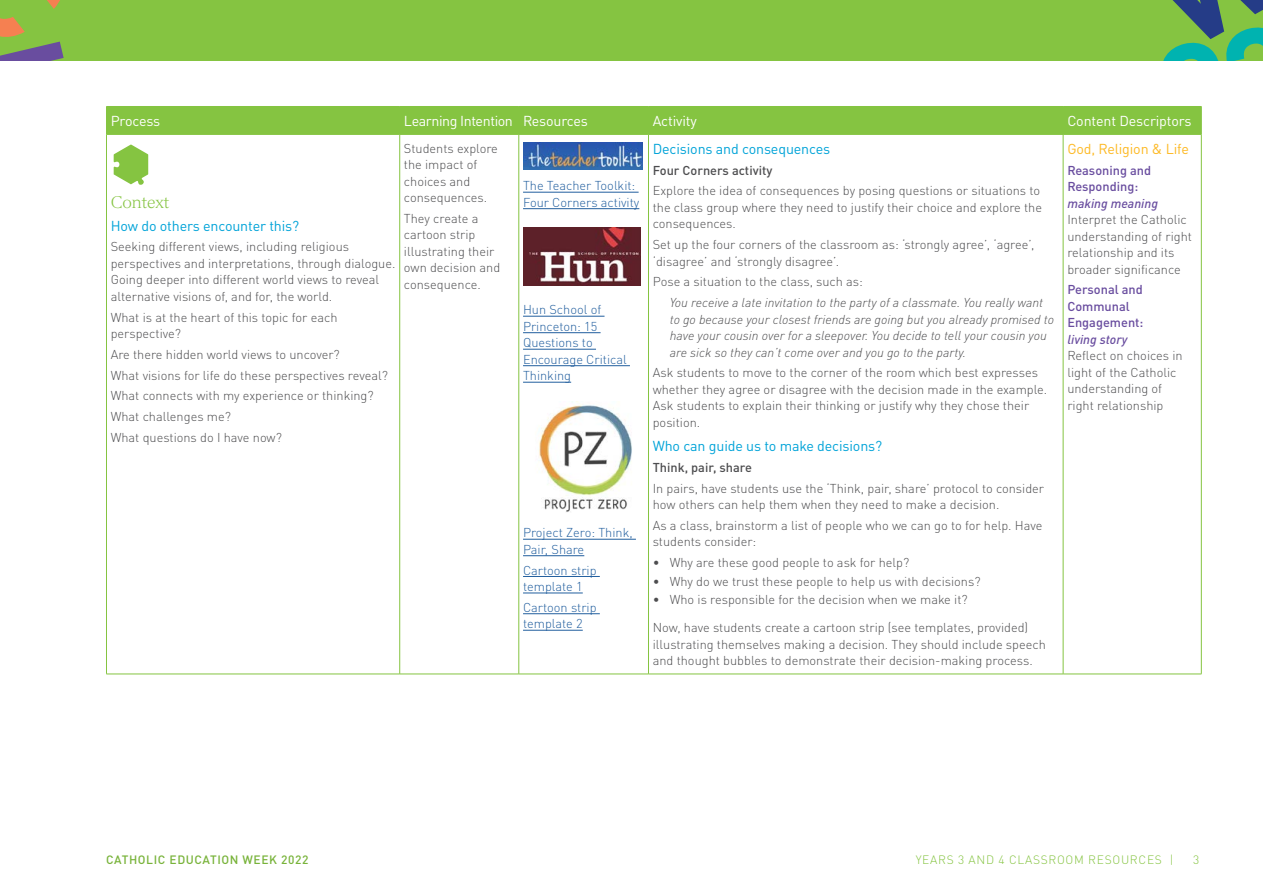
<style>
.page{position:relative;width:1263px;height:893px;background:#fff}
.page>*{position:absolute;margin:0;border:0;box-sizing:border-box;transform-origin:0 0}
.Heading_3{font:300 16.5px "Versailles";letter-spacing:-.01em;color:#85c441}
.Heading_4{font:14.25px "DINOT";letter-spacing:-.01em;color:#00a3d8}
.Heading_4-2{font:14.25px "DINOT";letter-spacing:-.01em;color:#fff}
.Heading_4-3{font:14.25px "DINOT";letter-spacing:-.03em;color:#fff}
.Heading_4-4{font:14.25px "DINOT";letter-spacing:-.01em;color:#fdb924}
.Table_text{font:300 12.75px/16.5px "DINOT";color:#4d4d4f}
.Table_text-2{font:italic 300 12.75px/16.5px "DINOT";color:#4d4d4f}
.Table_text-3{font:300 12.75px/16.5px "DINOT";color:#215e9e}
.Table_text-4{font:500 12.75px "DINOT";color:#4d4d4f}
.t1{font:300 12px "DINOT";letter-spacing:.06em;color:#85c441}
.t2{font:500 12px "DINOT";letter-spacing:.05em;color:#78b33a}
.s1{font-weight:500;color:#694d9f}
.s2{font-weight:500;font-style:italic;color:#694d9f}
</style>
<div class="page">
<div style="left:0;top:0;width:1263px;height:60px;background:#85c441"></div>
<svg style="left:0;top:0;width:64px;height:60px"></svg>
<svg style="left:1163px;top:0;width:100px;height:60px"></svg>
<hr style="left:106px;top:135px;width:1px;height:539px;background:#85c441">
<hr style="left:399px;top:135px;width:1px;height:539px;background:#85c441">
<hr style="left:518px;top:135px;width:1px;height:539px;background:#85c441">
<hr style="left:648px;top:135px;width:1px;height:539px;background:#85c441">
<hr style="left:1063px;top:135px;width:1px;height:539px;background:#85c441">
<hr style="left:1201px;top:135px;width:1px;height:539px;background:#85c441">
<div style="left:106px;top:106px;width:1096px;height:28px;background:#85c441"></div>
<hr style="left:106px;top:134px;width:294px;height:1px;background:#85c441">
<hr style="left:400px;top:134px;width:119px;height:1px;background:#85c441">
<hr style="left:519px;top:134px;width:129px;height:1px;background:#85c441">
<hr style="left:648px;top:134px;width:415px;height:1px;background:#85c441">
<hr style="left:1063px;top:134px;width:138px;height:1px;background:#85c441">
<hr style="left:106px;top:674px;width:294px;height:1px;background:#85c441">
<hr style="left:400px;top:674px;width:119px;height:1px;background:#85c441">
<hr style="left:519px;top:674px;width:129px;height:1px;background:#85c441">
<hr style="left:648px;top:674px;width:415px;height:1px;background:#85c441">
<hr style="left:1063px;top:674px;width:138px;height:1px;background:#85c441">
<svg style="left:114px;top:145px;width:34px;height:40px"></svg>
<hr style="left:523px;top:192px;width:116px;height:1px;background:#215e9e">
<hr style="left:523px;top:208px;width:116px;height:1px;background:#215e9e">
<hr style="left:523px;top:316px;width:81px;height:1px;background:#215e9e">
<hr style="left:523px;top:332px;width:78px;height:1px;background:#215e9e">
<hr style="left:523px;top:349px;width:73px;height:1px;background:#215e9e">
<hr style="left:523px;top:365px;width:107px;height:1px;background:#215e9e">
<hr style="left:523px;top:382px;width:48px;height:1px;background:#215e9e">
<hr style="left:523px;top:539px;width:113px;height:1px;background:#215e9e">
<hr style="left:523px;top:555px;width:61px;height:1px;background:#215e9e">
<hr style="left:523px;top:576px;width:77px;height:1px;background:#215e9e">
<hr style="left:523px;top:593px;width:60px;height:1px;background:#215e9e">
<hr style="left:523px;top:613px;width:77px;height:1px;background:#215e9e">
<hr style="left:523px;top:630px;width:60px;height:1px;background:#215e9e">
<img style="left:523px;top:143px;width:119px;height:27px">
<img style="left:523px;top:228px;width:117px;height:58px">
<img style="left:539px;top:401px;width:93px;height:111px">
<p class="Heading_4-2" style="left:111px;top:112px;width:51px">Process</p>
<p class="Heading_4-3" style="left:404px;top:112px;width:110px">Learning Intention</p>
<p class="Heading_4-2" style="left:523px;top:112px;width:66px">Resources</p>
<p class="Heading_4-2" style="left:653px;top:112px;width:46px">Activity</p>
<p class="Heading_4-2" style="left:1067px;top:112px;width:126px">Content Descriptors</p>
<p class="Heading_3" style="left:111px;top:193px;width:60px">Context</p>
<p class="Heading_4" style="left:111px;top:217px;width:190px">How do others encounter this?</p>
<p class="Table_text" style="left:111px;top:238px;width:286px">Seeking different views, including religious perspectives and interpretations, through dialogue.<br>Going deeper into different world views to reveal alternative visions of, and for, the world.</p>
<p class="Table_text" style="left:111px;top:309px;width:228px">What is at the heart of this topic for each perspective?</p>
<p class="Table_text" style="left:111px;top:346px;width:231px">Are there hidden world views to uncover?</p>
<p class="Table_text" style="left:111px;top:367px;width:279px">What visions for life do these perspectives reveal?</p>
<p class="Table_text" style="left:111px;top:387px;width:264px">What connects with my experience or thinking?</p>
<p class="Table_text" style="left:111px;top:408px;width:122px">What challenges me?</p>
<p class="Table_text" style="left:111px;top:429px;width:173px">What questions do I have now?</p>
<p class="Table_text" style="left:404px;top:140px;width:95px">Students explore the impact of choices and consequences.</p>
<p class="Table_text" style="left:404px;top:210px;width:98px">They create a cartoon strip illustrating their own decision and consequence.</p>
<p class="Table_text-3" style="left:523px;top:177px;width:118px">The Teacher Toolkit:<br>Four Corners activity</p>
<p class="Table_text-3" style="left:523px;top:301px;width:105px">Hun School of<br>Princeton: 15<br>Questions to<br>Encourage Critical<br>Thinking</p>
<p class="Table_text-3" style="left:523px;top:524px;width:111px">Project Zero: Think,<br>Pair, Share</p>
<p class="Table_text-3" style="left:523px;top:562px;width:75px">Cartoon strip template 1</p>
<p class="Table_text-3" style="left:523px;top:599px;width:75px">Cartoon strip template 2</p>
<p class="Heading_4" style="left:653px;top:140px;width:179px">Decisions and consequences</p>
<p class="Table_text-4" style="left:653px;top:162px;width:121px">Four Corners activity</p>
<p class="Table_text" style="left:653px;top:182px;width:391px">Explore the idea of consequences by posing questions or situations to the class group where they need to justify their choice and explore the consequences.</p>
<p class="Table_text" style="left:653px;top:236px;width:383px">Set up the four corners of the classroom as: ‘strongly agree’, ‘agree’, ‘disagree’ and ‘strongly disagree’.</p>
<p class="Table_text" style="left:653px;top:273px;width:212px">Pose a situation to the class, such as:</p>
<p class="Table_text-2" style="left:670px;top:294px;width:386px">You receive a late invitation to the party of a classmate. You really want to go because your closest friends are going but you already promised to have your cousin over for a sleepover. You decide to tell your cousin you are sick so they can’t come over and you go to the party.</p>
<p class="Table_text" style="left:653px;top:364px;width:396px">Ask students to move to the corner of the room which best expresses whether they agree or disagree with the decision made in the example.<br>Ask students to explain their thinking or justify why they chose their position.</p>
<p class="Heading_4" style="left:653px;top:437px;width:231px">Who can guide us to make decisions?</p>
<p class="Table_text-4" style="left:653px;top:459px;width:101px">Think, pair, share</p>
<p class="Table_text" style="left:653px;top:480px;width:393px">In pairs, have students use the ‘Think, pair, share’ protocol to consider how others can help them when they need to make a decision.</p>
<p class="Table_text" style="left:653px;top:517px;width:391px">As a class, brainstorm a list of people who we can go to for help. Have students consider:</p>
<p class="Table_text" style="left:653px;top:554px;width:258px">• Why are these good people to ask for help?</p>
<p class="Table_text" style="left:653px;top:573px;width:329px">• Why do we trust these people to help us with decisions?</p>
<p class="Table_text" style="left:653px;top:591px;width:316px">• Who is responsible for the decision when we make it?</p>
<p class="Table_text" style="left:653px;top:619px;width:395px">Now, have students create a cartoon strip (see templates, provided) illustrating themselves making a decision. They should include speech and thought bubbles to demonstrate their decision-making process.</p>
<p class="Heading_4-4" style="left:1067px;top:140px;width:123px">God, Religion &amp; Life</p>
<p class="Table_text" style="left:1067px;top:162px;width:126px"><span class="s1">Reasoning and<br>Responding:<br></span><span class="s2">making meaning<br></span>Interpret the Catholic understanding of right relationship and its broader significance</p>
<p class="Table_text" style="left:1067px;top:281px;width:117px"><span class="s1">Personal and<br>Communal<br>Engagement:<br></span><span class="s2">living story<br></span>Reflect on choices in light of the Catholic understanding of right relationship</p>
<p class="t2" style="left:106px;top:852px;width:204px">CATHOLIC EDUCATION WEEK 2022</p>
<p class="t1" style="left:916px;top:852px;width:260px">YEARS 3 AND 4 CLASSROOM RESOURCES |</p>
<p class="t1" style="left:1193px;top:852px;width:8px">3</p>
</div>
